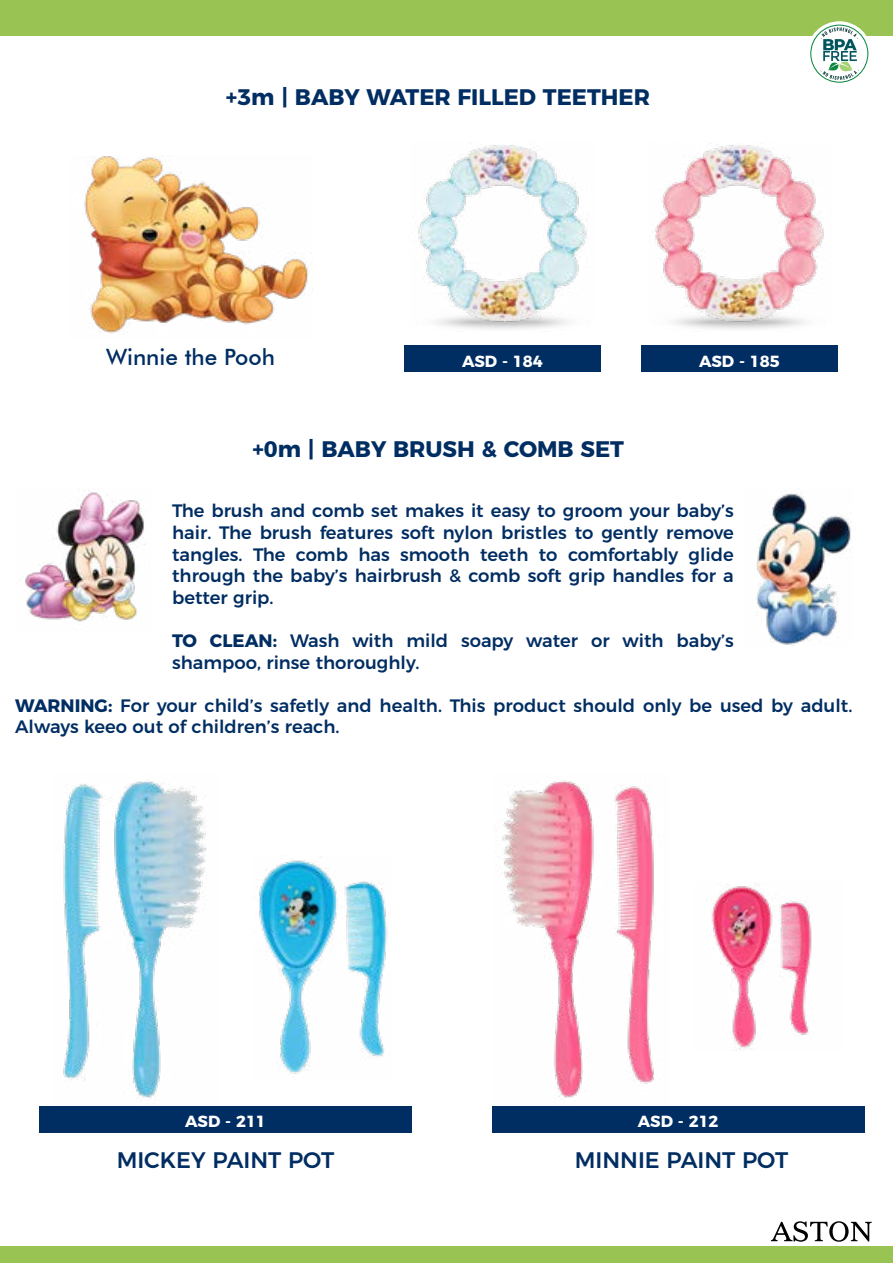
<style>
.page{position:relative;width:893px;height:1263px;background:#fff}
.page>*{position:absolute;margin:0;border:0;box-sizing:border-box;transform-origin:0 0}
.t1{font:700 22.5px "Montserrat";color:#002d62}
.t2{font:500 22.5px "Montserrat";color:#002d62}
.t3{font:500 22.5px "Futura BT";color:#002d62}
.t4{font:500 18px/21.6px "Montserrat";color:#002d62}
.t5{font:700 16.05px "Montserrat";color:#fff}
.s1{font-weight:700}
</style>
<div class="page">
<div style="left:0;top:0;width:893px;height:36px;background:#99c454"></div>
<div style="left:0;top:1246px;width:893px;height:17px;background:#99c454"></div>
<svg style="left:771px;top:1221px;width:101px;height:21px"></svg>
<div style="left:404px;top:345px;width:197px;height:27px;background:#002d62"></div>
<div style="left:641px;top:345px;width:197px;height:27px;background:#002d62"></div>
<img style="left:416px;top:143px;width:172px;height:183px">
<img style="left:653px;top:145px;width:172px;height:181px">
<img style="left:84px;top:155px;width:224px;height:179px">
<img style="left:25px;top:490px;width:121px;height:132px">
<img style="left:756px;top:493px;width:95px;height:152px">
<div style="left:39px;top:1106px;width:373px;height:26px;background:#002d62"></div>
<div style="left:492px;top:1106px;width:372px;height:26px;background:#002d62"></div>
<img style="left:63px;top:781px;width:144px;height:317px">
<img style="left:496px;top:780px;width:158px;height:320px">
<img style="left:259px;top:857px;width:129px;height:217px">
<img style="left:711px;top:884px;width:101px;height:167px">
<div style="left:807px;top:21px;width:65px;height:65px;background:#fff;border-radius:50%"></div>
<svg style="left:810px;top:25px;width:58px;height:58px"></svg>
<p class="t1" style="left:226px;top:79px;width:426px">+3m | BABY WATER FILLED TEETHER</p>
<p class="t3" style="left:106px;top:343px;width:170px">Winnie the Pooh</p>
<p class="t5" style="left:462px;top:348px;width:82px">ASD - 184</p>
<p class="t5" style="left:699px;top:348px;width:82px">ASD - 185</p>
<p class="t1" style="left:252px;top:430px;width:373px">+0m | BABY BRUSH &amp; COMB SET</p>
<p class="t4" style="left:172px;top:499px;width:563px;text-align:justify">The brush and comb set makes it easy to groom your baby’s hair. The brush features soft nylon bristles to gently remove tangles. The comb has smooth teeth to comfortably glide through the baby’s hairbrush &amp; comb soft grip handles for a better grip.</p>
<p class="t4" style="left:172px;top:628px;width:563px"><span class="s1">TO CLEAN:</span> Wash with mild soapy water or with baby’s shampoo, rinse thoroughly.</p>
<p class="t4" style="left:15px;top:693px;width:839px"><span class="s1">WARNING:</span> For your child’s safetly and health. This product should only be used by adult.<br>Always keeo out of children’s reach.</p>
<p class="t5" style="left:185px;top:1108px;width:82px">ASD - 211</p>
<p class="t5" style="left:638px;top:1108px;width:82px">ASD - 212</p>
<p class="t2" style="left:117px;top:1141px;width:219px">MICKEY PAINT POT</p>
<p class="t2" style="left:575px;top:1141px;width:215px">MINNIE PAINT POT</p>
</div>
